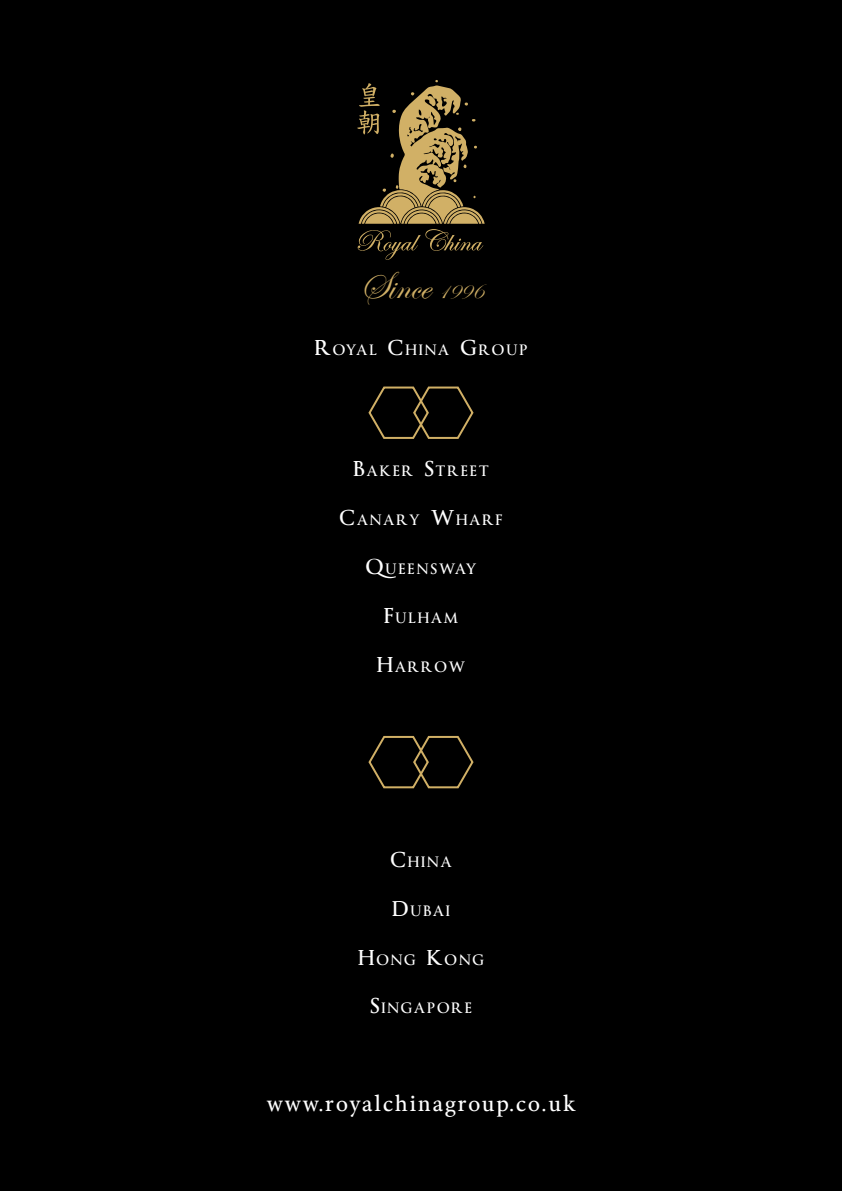
<style>
.page{position:relative;width:842px;height:1191px;background:#000}
.page>*{position:absolute;margin:0;border:0;box-sizing:border-box;transform-origin:0 0}
.t1{font:40px "Edwardian Script ITC";color:#d1b066}
.t2{font:20px "Byington";letter-spacing:.1em;color:#fff}
.t3{font:14px "Byington";letter-spacing:.145em;color:#fff}
.s1{font-size:24px}
.s2{font-size:20px}
</style>
<div class="page">
<svg style="left:368px;top:386px;width:106px;height:53px"></svg>
<svg style="left:368px;top:735px;width:106px;height:54px"></svg>
<svg style="left:357px;top:80px;width:128px;height:180px"></svg>
<h1 class="t1" style="left:359px;top:264px;width:125px">Since <span class="s1">1996</span></h1>
<p class="t3" style="left:315px;top:341px;width:214px"><span class="s2">R</span>OYAL <span class="s2">C</span>HINA <span class="s2">G</span>ROUP</p>
<p class="t3" style="left:353px;top:463px;width:137px"><span class="s2">B</span>AKER <span class="s2">S</span>TREET</p>
<p class="t3" style="left:339px;top:511px;width:164px"><span class="s2">C</span>ANARY <span class="s2">W</span>HARF</p>
<p class="t3" style="left:366px;top:560px;width:112px"><span class="s2">Q</span>UEENSWAY</p>
<p class="t3" style="left:384px;top:609px;width:76px"><span class="s2">F</span>ULHAM</p>
<p class="t3" style="left:377px;top:658px;width:90px"><span class="s2">H</span>ARROW</p>
<p class="t3" style="left:390px;top:853px;width:63px"><span class="s2">C</span>HINA</p>
<p class="t3" style="left:392px;top:902px;width:59px"><span class="s2">D</span>UBAI</p>
<p class="t3" style="left:358px;top:951px;width:127px"><span class="s2">H</span>ONG <span class="s2">K</span>ONG</p>
<p class="t3" style="left:370px;top:999px;width:103px"><span class="s2">S</span>INGAPORE</p>
<h2 class="t2" style="left:267px;top:1091px;width:310px">www.royalchinagroup.co.uk</h2>
</div>
